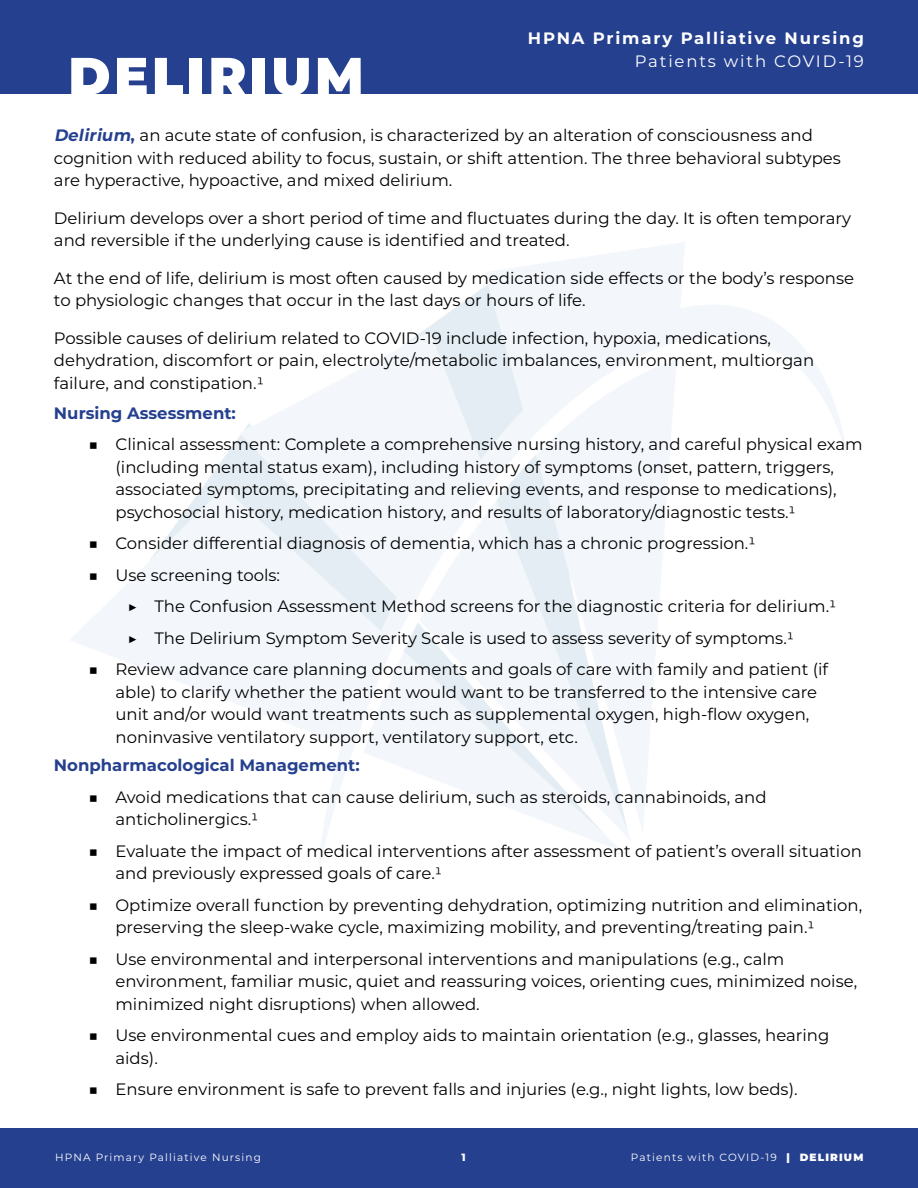
<style>
.page{position:relative;width:918px;height:1188px;background:#fff}
.page>*{position:absolute;margin:0;border:0;box-sizing:border-box;transform-origin:0 0}
.t1{font:900 52.5px "Montserrat";letter-spacing:.07em;color:#fff}
.t2{font:16.5px/22.5px "Montserrat";color:#000}
.t3{font:700 16.5px "Montserrat";color:#25408f}
.t4{font:700 16.5px "Montserrat";letter-spacing:.11em;color:#fff}
.t5{font:16.5px "Montserrat";letter-spacing:.11em;color:#fff}
.t6{font:10.5px "Montserrat";letter-spacing:.11em;color:#fff}
.t7{font:800 10.5px "Montserrat";color:#fff}
.s1{font-weight:700;font-style:italic;color:#25408f}
.s2{font-weight:700;color:#25408f}
.s3{font-weight:900}
</style>
<div class="page">
<img style="left:71px;top:242px;width:776px;height:625px">
<div style="left:0;top:1129px;width:918px;height:59px;background:#25408f"></div>
<div style="left:0;top:0;width:918px;height:93px;background:#25408f"></div>
<h1 class="t1" style="left:68px;top:37px;width:297px">DELIRIUM</h1>
<p class="t4" style="left:528px;top:27px;width:338px">HPNA Primary Palliative Nursing</p>
<p class="t5" style="left:635px;top:50px;width:231px">Patients with COVID-19</p>
<p class="t2" style="left:54px;top:124px;width:788px"><span class="s1">Delirium</span><span class="s2">,</span> an acute state of confusion, is characterized by an alteration of consciousness and cognition with reduced ability to focus, sustain, or shift attention. The three behavioral subtypes are hyperactive, hypoactive, and mixed delirium.</p>
<p class="t2" style="left:54px;top:206px;width:799px">Delirium develops over a short period of time and fluctuates during the day. It is often temporary and reversible if the underlying cause is identified and treated.</p>
<p class="t2" style="left:54px;top:266px;width:802px">At the end of life, delirium is most often caused by medication side effects or the body’s response to physiologic changes that occur in the last days or hours of life.</p>
<p class="t2" style="left:54px;top:326px;width:762px">Possible causes of delirium related to COVID-19 include infection, hypoxia, medications, dehydration, discomfort or pain, electrolyte/metabolic imbalances, environment, multiorgan failure, and constipation.1</p>
<p class="t3" style="left:54px;top:401px;width:183px">Nursing Assessment:</p>
<p class="t2" style="left:115px;top:433px;width:749px;text-indent:-27px">■ Clinical assessment: Complete a comprehensive nursing history, and careful physical exam (including mental status exam), including history of symptoms (onset, pattern, triggers, associated symptoms, precipitating and relieving events, and response to medications), psychosocial history, medication history, and results of laboratory/diagnostic tests.1</p>
<p class="t2" style="left:89px;top:532px;width:669px">■ Consider differential diagnosis of dementia, which has a chronic progression.1</p>
<p class="t2" style="left:127px;top:559px;width:710px;line-height:31.5px;text-indent:-39px">■ Use screening tools:<br>▶ The Confusion Assessment Method screens for the diagnostic criteria for delirium.1 ▶ The Delirium Symptom Severity Scale is used to assess severity of symptoms.1</p>
<p class="t2" style="left:115px;top:658px;width:714px;text-indent:-27px">■ Review advance care planning documents and goals of care with family and patient (if able) to clarify whether the patient would want to be transferred to the intensive care unit and/or would want treatments such as supplemental oxygen, high-flow oxygen, noninvasive ventilatory support, ventilatory support, etc.</p>
<p class="t3" style="left:54px;top:754px;width:307px">Nonpharmacological Management:</p>
<p class="t2" style="left:115px;top:785px;width:653px;text-indent:-27px">■ Avoid medications that can cause delirium, such as steroids, cannabinoids, and anticholinergics.1</p>
<p class="t2" style="left:115px;top:839px;width:748px;text-indent:-27px">■ Evaluate the impact of medical interventions after assessment of patient’s overall situation and previously expressed goals of care.1</p>
<p class="t2" style="left:115px;top:893px;width:748px;text-indent:-27px">■ Optimize overall function by preventing dehydration, optimizing nutrition and elimination, preserving the sleep-wake cycle, maximizing mobility, and preventing/treating pain.1</p>
<p class="t2" style="left:115px;top:947px;width:743px;text-indent:-27px">■ Use environmental and interpersonal interventions and manipulations (e.g., calm environment, familiar music, quiet and reassuring voices, orienting cues, minimized noise, minimized night disruptions) when allowed.</p>
<p class="t2" style="left:115px;top:1024px;width:715px;text-indent:-27px">■ Use environmental cues and employ aids to maintain orientation (e.g., glasses, hearing aids).</p>
<p class="t2" style="left:88px;top:1078px;width:711px">■ Ensure environment is safe to prevent falls and injuries (e.g., night lights, low beds).</p>
<p class="t6" style="left:55px;top:1150px;width:207px">HPNA Primary Palliative Nursing</p>
<p class="t7" style="left:461px;top:1150px;width:6px">1</p>
<p class="t6" style="left:631px;top:1150px;width:234px">Patients with COVID-19 <span class="s3">| DELIRIUM</span></p>
</div>
